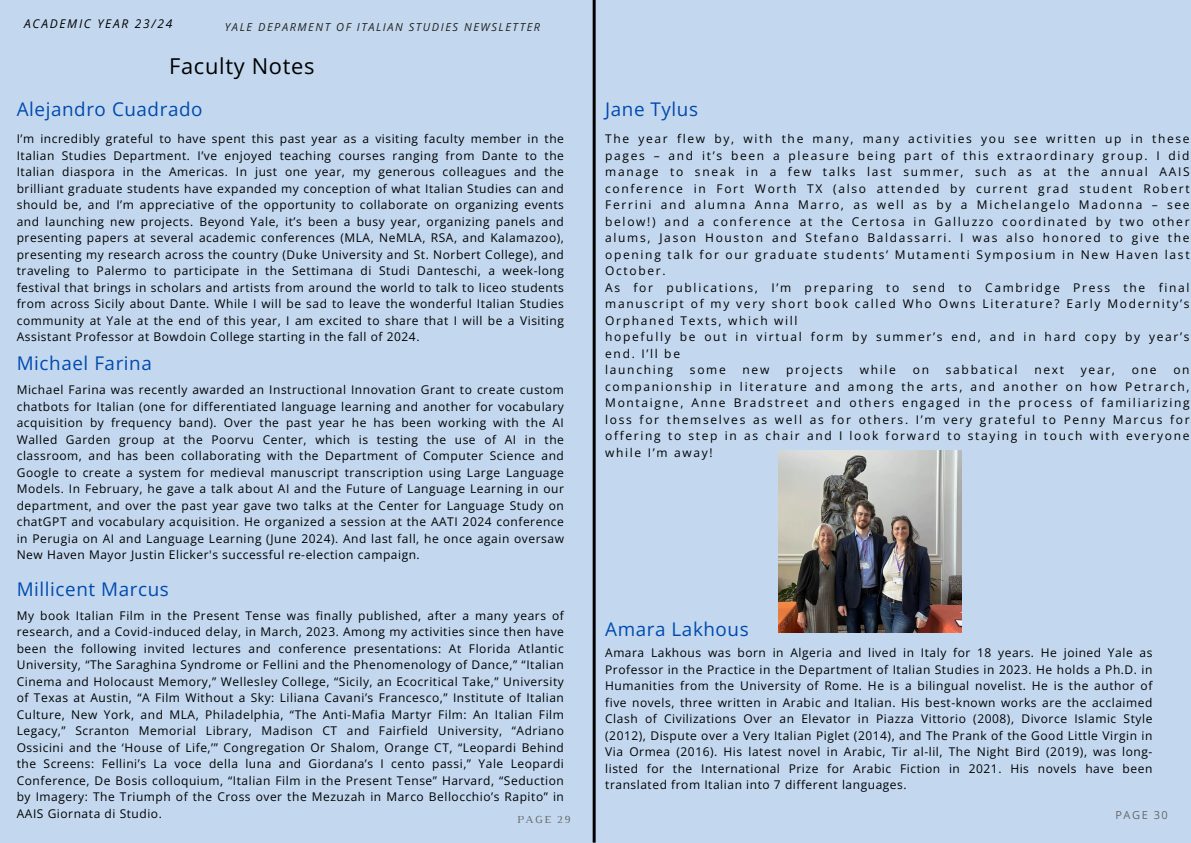
<style>
.page{position:relative;width:1191px;height:843px;background:#fff}
.page>*{position:absolute;margin:0;border:0;box-sizing:border-box;transform-origin:0 0}
.t1{font:21.9px "Open Sans";letter-spacing:.03em;color:#000}
.t2{font:18.9px "Open Sans";letter-spacing:.03em;color:#004aad}
.t3{font:12px/16.5px "Open Sans";letter-spacing:.14em;color:#000;text-align:justify}
.t4{font:italic 12px "Open Sans";letter-spacing:.14em;color:#000}
.t5{font:italic 11px "Open Sans";letter-spacing:.14em;color:#222}
.t6{font:11px "Open Sans";letter-spacing:.14em;color:#666}
.t7{font:11px "Luthier";letter-spacing:.14em;color:#666}
</style>
<div class="page">
<div style="left:0;top:0;width:1190px;height:842px;background:#c3d8ef"></div>
<hr style="left:592px;top:0;width:3px;height:842px;background:#000">
<img style="left:778px;top:450px;width:183px;height:181px">
<p class="t4" style="left:24px;top:15px;width:150px">ACADEMIC YEAR 23/24</p>
<h3 class="t5" style="left:225px;top:19px;width:317px">YALE DEPARMENT OF ITALIAN STUDIES NEWSLETTER</h3>
<p class="t1" style="left:169px;top:51px;width:147px">Faculty Notes</p>
<h1 class="t2" style="left:17px;top:96px;width:187px">Alejandro Cuadrado</h1>
<h2 class="t3" style="left:17px;top:130px;width:548px">I’m incredibly grateful to have spent this past year as a visiting faculty member in the Italian Studies Department. I’ve enjoyed teaching courses ranging from Dante to the Italian diaspora in the Americas. In just one year, my generous colleagues and the brilliant graduate students have expanded my conception of what Italian Studies can and should be, and I’m appreciative of the opportunity to collaborate on organizing events and launching new projects. Beyond Yale, it’s been a busy year, organizing panels and presenting papers at several academic conferences (MLA, NeMLA, RSA, and Kalamazoo), presenting my research across the country (Duke University and St. Norbert College), and traveling to Palermo to participate in the Settimana di Studi Danteschi, a week-long festival that brings in scholars and artists from around the world to talk to liceo students from across Sicily about Dante. While I will be sad to leave the wonderful Italian Studies community at Yale at the end of this year, I am excited to share that I will be a Visiting Assistant Professor at Bowdoin College starting in the fall of 2024.</h2>
<p class="t2" style="left:17px;top:350px;width:137px">Michael Farina</p>
<h2 class="t3" style="left:17px;top:381px;width:548px">Michael Farina was recently awarded an Instructional Innovation Grant to create custom chatbots for Italian (one for differentiated language learning and another for vocabulary acquisition by frequency band). Over the past year he has been working with the AI Walled Garden group at the Poorvu Center, which is testing the use of AI in the classroom, and has been collaborating with the Department of Computer Science and Google to create a system for medieval manuscript transcription using Large Language Models. In February, he gave a talk about AI and the Future of Language Learning in our department, and over the past year gave two talks at the Center for Language Study on chatGPT and vocabulary acquisition. He organized a session at the AATI 2024 conference in Perugia on AI and Language Learning (June 2024). And last fall, he once again oversaw New Haven Mayor Justin Elicker's successful re-election campaign.</h2>
<p class="t2" style="left:17px;top:575px;width:154px">Millicent Marcus</p>
<h2 class="t3" style="left:17px;top:606px;width:548px">My book Italian Film in the Present Tense was finally published, after a many years of research, and a Covid-induced delay, in March, 2023. Among my activities since then have been the following invited lectures and conference presentations: At Florida Atlantic University, “The Saraghina Syndrome or Fellini and the Phenomenology of Dance,” “Italian Cinema and Holocaust Memory,” Wellesley College, “Sicily, an Ecocritical Take,” University of Texas at Austin, “A Film Without a Sky: Liliana Cavani’s Francesco,” Institute of Italian Culture, New York, and MLA, Philadelphia, “The Anti-Mafia Martyr Film: An Italian Film Legacy,” Scranton Memorial Library, Madison CT and Fairfield University, “Adriano Ossicini and the ‘House of Life,’” Congregation Or Shalom, Orange CT, “Leopardi Behind the Screens: Fellini’s La voce della luna and Giordana’s I cento passi,” Yale Leopardi Conference, De Bosis colloquium, “Italian Film in the Present Tense” Harvard, “Seduction by Imagery: The Triumph of the Cross over the Mezuzah in Marco Bellocchio’s Rapito” in AAIS Giornata di Studio.</h2>
<h3 class="t7" style="left:517px;top:815px;width:55px">PAGE 29</h3>
<p class="t2" style="left:605px;top:96px;width:94px">Jane Tylus</p>
<h2 class="t3" style="left:605px;top:130px;width:586px">The year flew by, with the many, many activities you see written up in these pages – and it’s been a pleasure being part of this extraordinary group. I did manage to sneak in a few talks last summer, such as at the annual AAIS conference in Fort Worth TX (also attended by current grad student Robert Ferrini and alumna Anna Marro, as well as by a Michelangelo Madonna – see below!) and a conference at the Certosa in Galluzzo coordinated by two other alums, Jason Houston and Stefano Baldassarri. I was also honored to give the opening talk for our graduate students’ Mutamenti Symposium in New Haven last October.</h2>
<p class="t3" style="left:605px;top:278px;width:586px">As for publications, I’m preparing to send to Cambridge Press the final manuscript of my very short book called Who Owns Literature? Early Modernity’s Orphaned Texts, which will</p>
<p class="t3" style="left:605px;top:328px;width:586px">hopefully be out in virtual form by summer’s end, and in hard copy by year’s end. I’ll be</p>
<p class="t3" style="left:605px;top:361px;width:69px">launching</p>
<p class="t3" style="left:690px;top:361px;width:37px">some</p>
<p class="t3" style="left:742px;top:361px;width:28px">new</p>
<p class="t3" style="left:786px;top:361px;width:58px">projects</p>
<p class="t3" style="left:859px;top:361px;width:38px">while</p>
<p class="t3" style="left:912px;top:361px;width:18px">on</p>
<p class="t3" style="left:945px;top:361px;width:73px">sabbatical</p>
<p class="t3" style="left:1034px;top:361px;width:31px">next</p>
<p class="t3" style="left:1080px;top:361px;width:36px">year,</p>
<p class="t3" style="left:1131px;top:361px;width:26px">one</p>
<p class="t3" style="left:605px;top:361px;width:586px;text-indent:568px">on companionship in literature and among the arts, and another on how Petrarch, Montaigne, Anne Bradstreet and others engaged in the process of familiarizing loss for themselves as well as for others. I’m very grateful to Penny Marcus for offering to step in as chair and I look forward to staying in touch with everyone while I’m away!</p>
<h2 class="t2" style="left:605px;top:615px;width:145px">Amara Lakhous</h2>
<p class="t3" style="left:605px;top:644px;width:548px">Amara Lakhous was born in Algeria and lived in Italy for 18 years. He joined Yale as Professor in the Practice in the Department of Italian Studies in 2023. He holds a Ph.D. in Humanities from the University of Rome. He is a bilingual novelist. He is the author of five novels, three written in Arabic and Italian. His best-known works are the acclaimed Clash of Civilizations Over an Elevator in Piazza Vittorio (2008), Divorce Islamic Style (2012), Dispute over a Very Italian Piglet (2014), and The Prank of the Good Little Virgin in Via Ormea (2016). His latest novel in Arabic, Tir al-lil, The Night Bird (2019), was long&shy;listed for the International Prize for Arabic Fiction in 2021. His novels have been translated from Italian into 7 different languages.</p>
<h3 class="t6" style="left:1115px;top:806px;width:54px">PAGE 30</h3>
</div>
